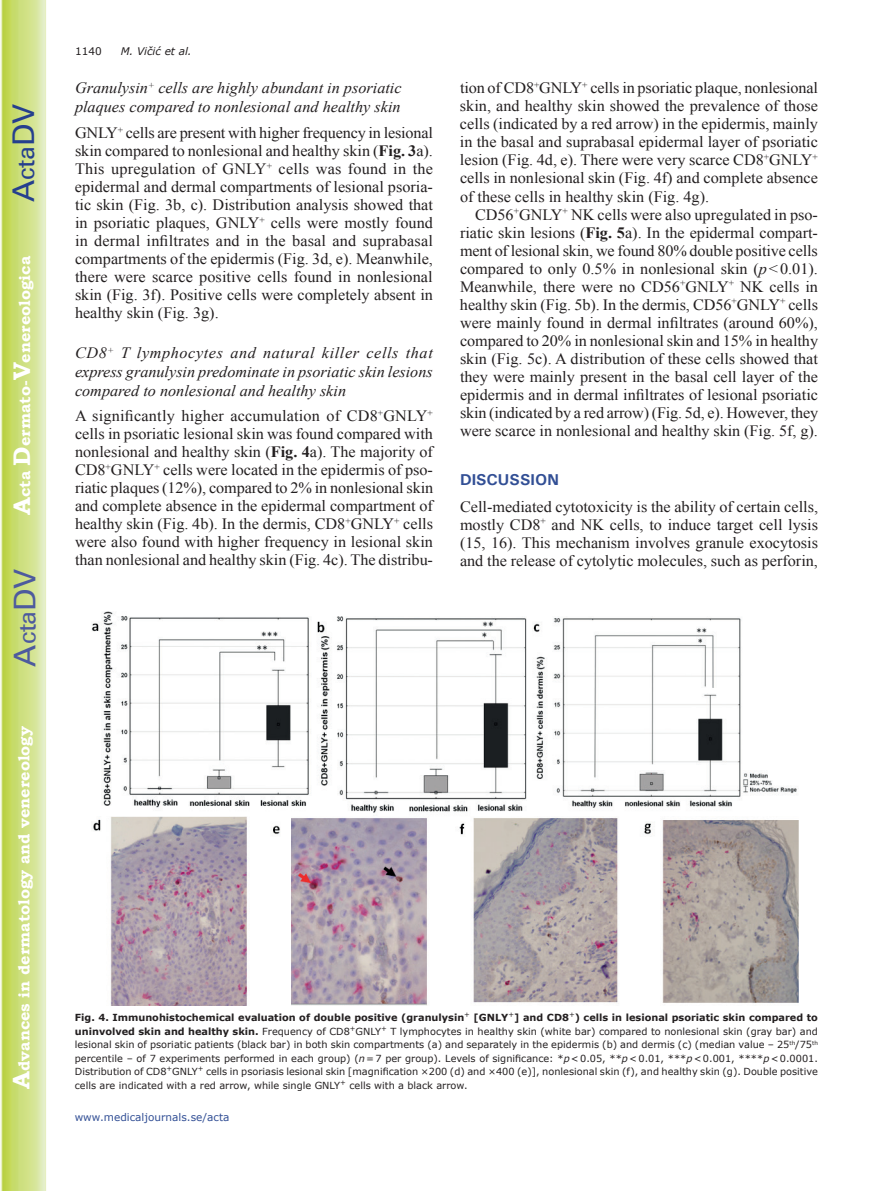
<style>
.page{position:relative;width:893px;height:1191px;background:#fff}
.page>*{position:absolute;margin:0;border:0;box-sizing:border-box;transform-origin:0 0}
.t1{font:30px "Univers";color:#4d5a9e}
.t2{font:30px "Univers";color:#253f8e}
.t3{font:15.75px/18px "Times New Roman";color:#231f20;text-align:justify}
.t4{font:italic 15.75px/18.9px "Times New Roman";color:#231f20}
.t5{font:700 15.75px "Bookman Old Style";color:#fff}
.t6{font:700 15.75px "Univers";color:#324f95}
.t7{font:10.5px "Verdana";color:#324f95}
.t8{font:italic 10.5px "Verdana";color:#231f20}
.t9{font:10.5px "Verdana";color:#231f20}
.t10{font:9.75px/13.5px "Verdana";color:#231f20;text-align:justify}
.s1{font-size:24px}
.s2{font-weight:700}
.s3{font-style:italic}
</style>
<div class="page">
<svg style="left:1px;top:0;width:45px;height:1191px;background:#cfe084"></svg>
<img style="left:92px;top:611px;width:707px;height:394px">
<h1 class="t2" style="left:6px;top:202px;width:100px;rotate:-90deg">A<span class="s1">cta</span>DV</h1>
<p class="t5" style="left:15px;top:515px;width:260px;rotate:-90deg"><span class="s1">A</span>cta <span class="s1">D</span>ermato-<span class="s1">V</span>enereologica</p>
<h1 class="t1" style="left:7px;top:666px;width:100px;rotate:-90deg">A<span class="s1">cta</span>DV</h1>
<p class="t5" style="left:15px;top:1088px;width:364px;rotate:-90deg"><span class="s1">A</span>dvances in dermatology and venereology</p>
<p class="t9" style="left:75px;top:44px;width:28px">1140</p>
<p class="t8" style="left:121px;top:44px;width:73px">M. Vičić et al.</p>
<p class="t4" style="left:75px;top:78px;width:328px">Granulysin<sup>+</sup> cells are highly abundant in psoriatic plaques compared to nonlesional and healthy skin</p>
<p class="t3" style="left:75px;top:123px;width:360px">GNLY<sup>+</sup> cells are present with higher frequency in lesional skin compared to nonlesional and healthy skin (<span class="s2">Fig. 3</span>a).<br>This upregulation of GNLY<sup>+</sup> cells was found in the epidermal and dermal compartments of lesional psoria&shy;tic skin (Fig. 3b, c). Distribution analysis showed that in psoriatic plaques, GNLY<sup>+</sup> cells were mostly found in dermal infiltrates and in the basal and suprabasal compartments of the epidermis (Fig. 3d, e). Meanwhile, there were scarce positive cells found in nonlesional skin (Fig. 3f). Positive cells were completely absent in healthy skin (Fig. 3g).</p>
<p class="t4" style="left:75px;top:343px;width:359px;text-align:justify">CD8<sup>+</sup> T lymphocytes and natural killer cells that express granulysin predominate in psoriatic skin lesions compared to nonlesional and healthy skin</p>
<p class="t3" style="left:75px;top:407px;width:360px">A significantly higher accumulation of CD8<sup>+</sup>GNLY<sup>+ </sup>cells in psoriatic lesional skin was found compared with nonlesional and healthy skin (<span class="s2">Fig. 4</span>a). The majority of CD8<sup>+</sup>GNLY<sup>+</sup> cells were located in the epidermis of pso&shy;riatic plaques (12%), compared to 2% in nonlesional skin and complete absence in the epidermal compartment of healthy skin (Fig. 4b). In the dermis, CD8<sup>+</sup>GNLY<sup>+</sup> cells were also found with higher frequency in lesional skin than nonlesional and healthy skin (Fig. 4c). The distribu-</p>
<p class="t3" style="left:460px;top:79px;width:360px">tion of CD8<sup>+</sup>GNLY<sup>+</sup> cells in psoriatic plaque, nonlesional skin, and healthy skin showed the prevalence of those cells (indicated by a red arrow) in the epidermis, mainly in the basal and suprabasal epidermal layer of psoriatic lesion (Fig. 4d, e). There were very scarce CD8<sup>+</sup>GNLY<sup>+ </sup>cells in nonlesional skin (Fig. 4f) and complete absence of these cells in healthy skin (Fig. 4g).</p>
<p class="t3" style="left:460px;top:205px;width:360px;text-indent:15px">CD56<sup>+</sup>GNLY<sup>+</sup> NK cells were also upregulated in pso&shy;riatic skin lesions (<span class="s2">Fig. 5</span>a). In the epidermal compart&shy;ment of lesional skin, we found 80% double positive cells compared to only 0.5% in nonlesional skin (<span class="s3">p</span>&lt;0.01).<br>Meanwhile, there were no CD56<sup>+</sup>GNLY<sup>+</sup> NK cells in healthy skin (Fig. 5b). In the dermis, CD56<sup>+</sup>GNLY<sup>+</sup> cells were mainly found in dermal infiltrates (around 60%), compared to 20% in nonlesional skin and 15% in healthy skin (Fig. 5c). A distribution of these cells showed that they were mainly present in the basal cell layer of the epidermis and in dermal infiltrates of lesional psoriatic skin (indicated by a red arrow) (Fig. 5d, e). However, they were scarce in nonlesional and healthy skin (Fig. 5f, g).</p>
<p class="t6" style="left:460px;top:469px;width:101px">DISCUSSION</p>
<p class="t3" style="left:460px;top:497px;width:360px">Cell-mediated cytotoxicity is the ability of certain cells, mostly CD8<sup>+</sup> and NK cells, to induce target cell lysis (15, 16). This mechanism involves granule exocytosis and the release of cytolytic molecules, such as perforin,</p>
<p class="t10" style="left:75px;top:1011px;width:745px"><span class="s2">Fig. 4. Immunohistochemical evaluation of double positive (granulysin</span><sup>+</sup> <span class="s2">[GNLY</span><sup>+</sup><span class="s2">] and CD8</span><sup>+</sup><span class="s2">) cells in lesional psoriatic skin compared to uninvolved skin and healthy skin.</span> Frequency of CD8<sup>+</sup>GNLY<sup>+</sup> T lymphocytes in healthy skin (white bar) compared to nonlesional skin (gray bar) and lesional skin of psoriatic patients (black bar) in both skin compartments (a) and separately in the epidermis (b) and dermis (c) (median value – 25<sup>th</sup>/75<sup>th </sup>percentile – of 7 experiments performed in each group) (<span class="s3">n</span>=7 per group). Levels of significance: *<span class="s3">p</span>&lt;0.05, **<span class="s3">p</span>&lt;0.01, ***<span class="s3">p</span>&lt;0.001, ****<span class="s3">p</span>&lt;0.0001.<br>Distribution of CD8<sup>+</sup>GNLY<sup>+</sup> cells in psoriasis lesional skin [magnification ×200 (d) and ×400 (e)], nonlesional skin (f), and healthy skin (g). Double positive cells are indicated with a red arrow, while single GNLY<sup>+</sup> cells with a black arrow.</p>
<p class="t7" style="left:75px;top:1110px;width:156px">www.medicaljournals.se/acta</p>
</div>
